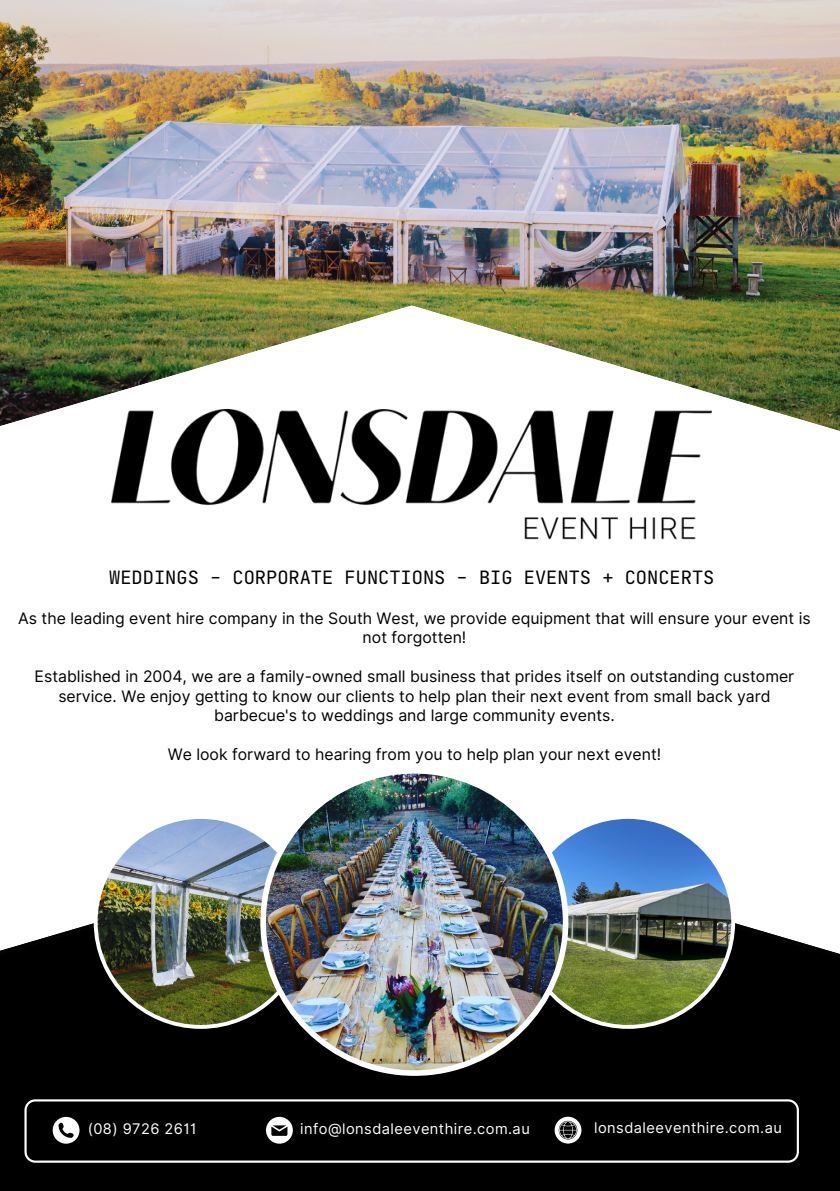
<style>
.page{position:relative;width:840px;height:1191px;background:#fff}
.page>*{position:absolute;margin:0;border:0;box-sizing:border-box;transform-origin:0 0}
.t1{font:18.6px "Jet Brains Mono";color:#000}
.t2{font:15.8px/19.4px "Inter";color:#000;text-align:center}
.t3{font:14.6px "Inter";letter-spacing:.03em;color:#fff}
</style>
<div class="page">
<img style="left:0;top:0;width:839px;height:305px">
<svg style="left:0;top:305px;width:839px;height:199px"></svg>
<div style="left:0;top:923px;width:839px;height:268px;background:#000"></div>
<img style="left:94px;top:818px;width:166px;height:210px">
<img style="left:568px;top:818px;width:166px;height:210px">
<img style="left:260px;top:773px;width:308px;height:302px">
<img style="left:112px;top:409px;width:598px;height:131px">
<svg style="left:24px;top:1099px;width:774px;height:63px;background:#101010"></svg>
<svg style="left:53px;top:1116px;width:26px;height:27px"></svg>
<svg style="left:266px;top:1116px;width:27px;height:27px"></svg>
<svg style="left:554px;top:1116px;width:27px;height:27px"></svg>
<svg style="left:557px;top:1120px;width:20px;height:19px"></svg>
<p class="t1" style="left:109px;top:565px;width:606px">WEDDINGS - CORPORATE FUNCTIONS - BIG EVENTS + CONCERTS</p>
<p class="t2" style="left:18px;top:608px;width:793px">As the leading event hire company in the South West, we provide equipment that will ensure your event is not forgotten!</p>
<p class="t2" style="left:35px;top:667px;width:760px">Established in 2004, we are a family-owned small business that prides itself on outstanding customer service. We enjoy getting to know our clients to help plan their next event from small back yard barbecue's to weddings and large community events.</p>
<p class="t2" style="left:168px;top:744px;width:494px">We look forward to hearing from you to help plan your next event!</p>
<p class="t3" style="left:88px;top:1118px;width:110px">(08) 9726 2611</p>
<p class="t3" style="left:300px;top:1118px;width:231px">info@lonsdaleeventhire.com.au</p>
<p class="t3" style="left:594px;top:1116px;width:189px">lonsdaleeventhire.com.au</p>
</div>
